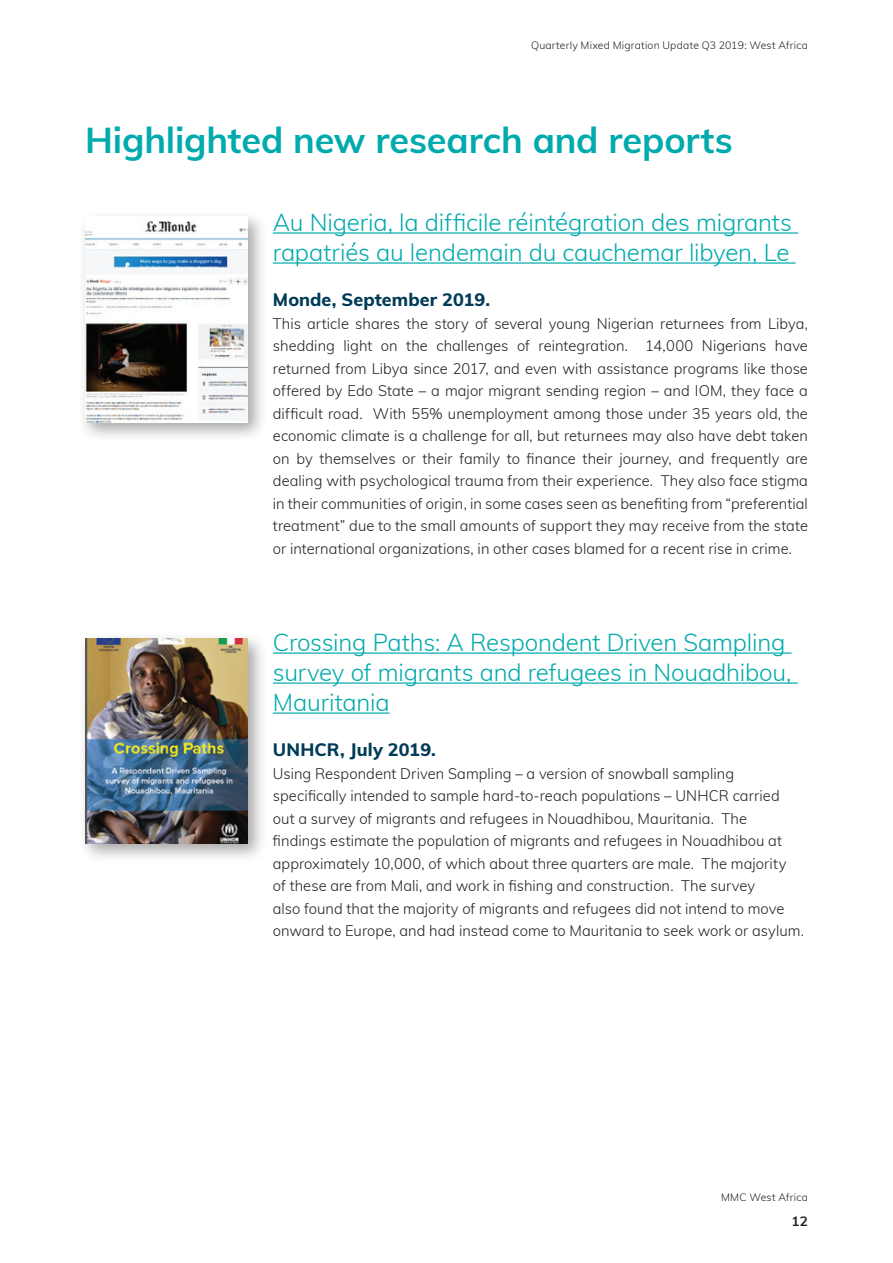
<style>
.page{position:relative;width:893px;height:1263px;background:#fff}
.page>*{position:absolute;margin:0;border:0;box-sizing:border-box;transform-origin:0 0}
.t1{font:700 36px "Muli";letter-spacing:-.005em;color:#00aaad}
.t2{font:300 24px/30px "Muli";letter-spacing:-.01em;color:#00aaad}
.t3{font:800 18px "Muli";letter-spacing:.005em;color:#003b57}
.t4{font:300 15px/22.5px "Muli";letter-spacing:.005em;color:#231f20;text-align:justify}
.t5{font:700 13.5px "Muli";color:#231f20}
.t6{font:300 10.5px "Muli";letter-spacing:.02em;color:#231f20}
</style>
<div class="page">
<hr style="left:273px;top:232px;width:525px;height:2px;background:#00aaad">
<hr style="left:273px;top:262px;width:523px;height:2px;background:#00aaad">
<hr style="left:273px;top:652px;width:518px;height:2px;background:#00aaad">
<hr style="left:273px;top:682px;width:525px;height:2px;background:#00aaad">
<hr style="left:273px;top:712px;width:117px;height:2px;background:#00aaad">
<div style="left:78px;top:210px;width:189px;height:232px;background:#231f20;opacity:.4"></div>
<img style="left:85px;top:217px;width:162px;height:205px">
<div style="left:78px;top:631px;width:189px;height:233px;background:#231f20;opacity:.4"></div>
<img style="left:85px;top:639px;width:162px;height:205px">
<p class="t6" style="left:531px;top:37px;width:278px">Quarterly Mixed Migration Update Q3 2019: West Africa</p>
<h1 class="t1" style="left:85px;top:114px;width:649px">Highlighted new research and reports</h1>
<h2 class="t2" style="left:273px;top:206px;width:521px">Au Nigeria, la difficile réintégration des migrants rapatriés au lendemain du cauchemar libyen, Le</h2>
<p class="t3" style="left:273px;top:287px;width:219px">Monde, September 2019.</p>
<p class="t4" style="left:273px;top:311px;width:537px">This article shares the story of several young Nigerian returnees from Libya, shedding light on the challenges of reintegration. 14,000 Nigerians have returned from Libya since 2017, and even with assistance programs like those offered by Edo State – a major migrant sending region – and IOM, they face a difficult road. With 55% unemployment among those under 35 years old, the economic climate is a challenge for all, but returnees may also have debt taken on by themselves or their family to finance their journey, and frequently are dealing with psychological trauma from their experience. They also face stigma in their communities of origin, in some cases seen as benefiting from “preferential treatment” due to the small amounts of support they may receive from the state or international organizations, in other cases blamed for a recent rise in crime.</p>
<h2 class="t2" style="left:273px;top:626px;width:520px">Crossing Paths: A Respondent Driven Sampling survey of migrants and refugees in Nouadhibou,<br>Mauritania</h2>
<p class="t3" style="left:273px;top:737px;width:165px">UNHCR, July 2019.</p>
<p class="t4" style="left:273px;top:761px;width:533px;text-align:left">Using Respondent Driven Sampling – a version of snowball sampling specifically intended to sample hard-to-reach populations – UNHCR carried out a survey of migrants and refugees in Nouadhibou, Mauritania. The findings estimate the population of migrants and refugees in Nouadhibou at approximately 10,000, of which about three quarters are male. The majority<br>of these are from Mali, and work in fishing and construction. The survey<br>also found that the majority of migrants and refugees did not intend to move onward to Europe, and had instead come to Mauritania to seek work or asylum.</p>
<p class="t6" style="left:721px;top:1190px;width:88px">MMC West Africa</p>
<p class="t5" style="left:792px;top:1211px;width:18px">12</p>
</div>
